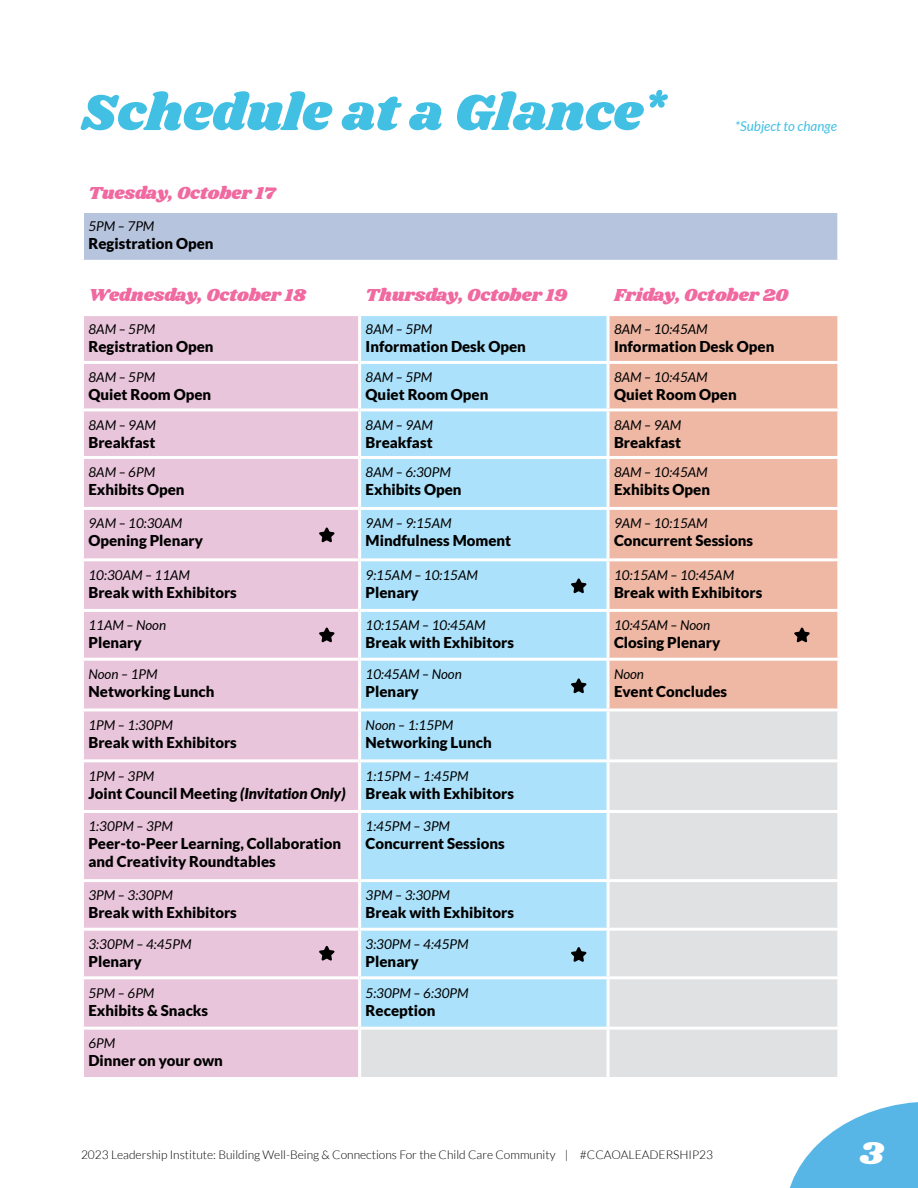
<style>
.page{position:relative;width:918px;height:1188px;background:#fff}
.page>*{position:absolute;margin:0;border:0;box-sizing:border-box;transform-origin:0 0}
.t1{font:52.5px "Shrikhand";color:#41c0e4}
.t2{font:33px "Shrikhand";color:#fff}
.t3{font:18px "Shrikhand";color:#f069a0}
.t4{font:900 15px/18px "Lato";color:#000}
.t5{font:italic 13.5px "Lato";color:#000}
.t6{font:italic 13.5px "Lato";color:#41c0e4}
.t7{font:300 12px "Lato";color:#000}
.s1{font-style:italic}
</style>
<div class="page">
<svg style="left:789px;top:1102px;width:129px;height:86px"></svg>
<div style="left:84px;top:316px;width:274px;height:92px;background:#e9c5db"></div>
<div style="left:361px;top:316px;width:246px;height:392px;background:#abe1fa"></div>
<div style="left:610px;top:316px;width:227px;height:392px;background:#eeb8a5"></div>
<div style="left:84px;top:411px;width:274px;height:666px;background:#e9c5db"></div>
<svg style="left:361px;top:711px;width:476px;height:366px;background:#c8e1ec"></svg>
<hr style="left:607px;top:711px;width:3px;height:48px;background:#fff">
<hr style="left:607px;top:762px;width:3px;height:48px;background:#fff">
<hr style="left:607px;top:813px;width:3px;height:66px;background:#fff">
<hr style="left:607px;top:882px;width:3px;height:46px;background:#fff">
<hr style="left:607px;top:931px;width:3px;height:45px;background:#fff">
<hr style="left:607px;top:979px;width:3px;height:48px;background:#fff">
<hr style="left:607px;top:1030px;width:3px;height:47px;background:#fff">
<hr style="left:81px;top:361px;width:279px;height:3px;background:#fff">
<hr style="left:360px;top:361px;width:248px;height:3px;background:#fff">
<hr style="left:608px;top:361px;width:232px;height:3px;background:#fff">
<hr style="left:360px;top:408px;width:248px;height:3px;background:#fff">
<hr style="left:608px;top:408px;width:232px;height:3px;background:#fff">
<hr style="left:81px;top:456px;width:279px;height:3px;background:#fff">
<hr style="left:360px;top:456px;width:248px;height:3px;background:#fff">
<hr style="left:608px;top:456px;width:232px;height:3px;background:#fff">
<hr style="left:81px;top:507px;width:279px;height:3px;background:#fff">
<hr style="left:360px;top:507px;width:248px;height:3px;background:#fff">
<hr style="left:608px;top:507px;width:232px;height:3px;background:#fff">
<hr style="left:360px;top:558px;width:248px;height:3px;background:#fff">
<hr style="left:81px;top:558px;width:279px;height:3px;background:#fff">
<hr style="left:608px;top:558px;width:232px;height:3px;background:#fff">
<hr style="left:81px;top:609px;width:279px;height:3px;background:#fff">
<hr style="left:360px;top:609px;width:248px;height:3px;background:#fff">
<hr style="left:608px;top:609px;width:232px;height:3px;background:#fff">
<hr style="left:81px;top:658px;width:279px;height:3px;background:#fff">
<hr style="left:360px;top:658px;width:248px;height:3px;background:#fff">
<hr style="left:608px;top:658px;width:232px;height:3px;background:#fff">
<hr style="left:81px;top:708px;width:279px;height:3px;background:#fff">
<hr style="left:81px;top:759px;width:279px;height:3px;background:#fff">
<hr style="left:360px;top:759px;width:248px;height:3px;background:#fff">
<hr style="left:608px;top:759px;width:232px;height:3px;background:#fff">
<hr style="left:81px;top:810px;width:279px;height:3px;background:#fff">
<hr style="left:360px;top:810px;width:248px;height:3px;background:#fff">
<hr style="left:81px;top:928px;width:279px;height:3px;background:#fff">
<hr style="left:360px;top:928px;width:248px;height:3px;background:#fff">
<hr style="left:608px;top:928px;width:232px;height:3px;background:#fff">
<hr style="left:360px;top:976px;width:248px;height:3px;background:#fff">
<hr style="left:608px;top:810px;width:232px;height:3px;background:#fff">
<hr style="left:81px;top:879px;width:279px;height:3px;background:#fff">
<hr style="left:360px;top:879px;width:248px;height:3px;background:#fff">
<hr style="left:608px;top:879px;width:232px;height:3px;background:#fff">
<hr style="left:81px;top:976px;width:279px;height:3px;background:#fff">
<hr style="left:608px;top:976px;width:232px;height:3px;background:#fff">
<hr style="left:81px;top:1027px;width:279px;height:3px;background:#fff">
<hr style="left:360px;top:1027px;width:248px;height:3px;background:#fff">
<hr style="left:608px;top:1027px;width:232px;height:3px;background:#fff">
<div style="left:82px;top:212px;width:757px;height:49px;background:#b7c4de"></div>
<hr style="left:81px;top:210px;width:759px;height:3px;background:#fff">
<hr style="left:81px;top:213px;width:3px;height:47px;background:#fff">
<hr style="left:837px;top:213px;width:3px;height:47px;background:#fff">
<hr style="left:81px;top:260px;width:759px;height:3px;background:#fff">
<svg style="left:794px;top:627px;width:16px;height:15px"></svg>
<svg style="left:319px;top:527px;width:16px;height:15px"></svg>
<svg style="left:319px;top:627px;width:16px;height:15px"></svg>
<svg style="left:571px;top:947px;width:15px;height:15px"></svg>
<svg style="left:319px;top:946px;width:16px;height:15px"></svg>
<svg style="left:571px;top:678px;width:15px;height:15px"></svg>
<svg style="left:571px;top:578px;width:15px;height:15px"></svg>
<h1 class="t1" style="left:81px;top:76px;width:585px">Schedule at a Glance*</h1>
<p class="t3" style="left:88px;top:180px;width:188px">Tuesday, October 17</p>
<p class="t5" style="left:88px;top:219px;width:67px">5PM – 7PM</p>
<p class="t4" style="left:88px;top:235px;width:127px">Registration Open</p>
<p class="t6" style="left:735px;top:119px;width:103px">*Subject to change</p>
<p class="t3" style="left:88px;top:283px;width:219px">Wednesday, October 18</p>
<p class="t3" style="left:366px;top:283px;width:203px">Thursday, October 19</p>
<p class="t3" style="left:614px;top:283px;width:176px">Friday, October 20</p>
<p class="t5" style="left:88px;top:322px;width:68px">8AM – 5PM</p>
<p class="t4" style="left:88px;top:338px;width:127px">Registration Open</p>
<p class="t5" style="left:366px;top:322px;width:68px">8AM – 5PM</p>
<p class="t4" style="left:366px;top:338px;width:162px">Information Desk Open</p>
<p class="t5" style="left:614px;top:322px;width:95px">8AM – 10:45AM</p>
<p class="t4" style="left:614px;top:338px;width:162px">Information Desk Open</p>
<p class="t5" style="left:88px;top:370px;width:68px">8AM – 5PM</p>
<p class="t4" style="left:88px;top:385px;width:124px">Quiet Room Open</p>
<p class="t5" style="left:366px;top:370px;width:68px">8AM – 5PM</p>
<p class="t4" style="left:366px;top:385px;width:124px">Quiet Room Open</p>
<p class="t5" style="left:614px;top:370px;width:95px">8AM – 10:45AM</p>
<p class="t4" style="left:614px;top:385px;width:124px">Quiet Room Open</p>
<p class="t5" style="left:88px;top:417px;width:69px">8AM – 9AM</p>
<p class="t4" style="left:88px;top:433px;width:69px">Breakfast</p>
<p class="t5" style="left:366px;top:417px;width:69px">8AM – 9AM</p>
<p class="t4" style="left:366px;top:433px;width:69px">Breakfast</p>
<p class="t5" style="left:614px;top:417px;width:69px">8AM – 9AM</p>
<p class="t4" style="left:614px;top:433px;width:69px">Breakfast</p>
<p class="t5" style="left:88px;top:465px;width:68px">8AM – 6PM</p>
<p class="t4" style="left:88px;top:481px;width:98px">Exhibits Open</p>
<p class="t5" style="left:366px;top:465px;width:87px">8AM – 6:30PM</p>
<p class="t4" style="left:366px;top:481px;width:98px">Exhibits Open</p>
<p class="t5" style="left:614px;top:465px;width:95px">8AM – 10:45AM</p>
<p class="t4" style="left:614px;top:481px;width:98px">Exhibits Open</p>
<p class="t5" style="left:88px;top:516px;width:95px">9AM – 10:30AM</p>
<p class="t4" style="left:88px;top:531px;width:116px">Opening Plenary</p>
<p class="t5" style="left:366px;top:516px;width:87px">9AM – 9:15AM</p>
<p class="t4" style="left:366px;top:531px;width:147px">Mindfulness Moment</p>
<p class="t5" style="left:614px;top:516px;width:95px">9AM – 10:15AM</p>
<p class="t4" style="left:614px;top:531px;width:141px">Concurrent Sessions</p>
<p class="t5" style="left:88px;top:567px;width:103px">10:30AM – 11AM</p>
<p class="t4" style="left:88px;top:583px;width:150px">Break with Exhibitors</p>
<p class="t5" style="left:366px;top:567px;width:114px">9:15AM – 10:15AM</p>
<p class="t4" style="left:366px;top:583px;width:55px">Plenary</p>
<p class="t5" style="left:614px;top:567px;width:122px">10:15AM – 10:45AM</p>
<p class="t4" style="left:614px;top:583px;width:150px">Break with Exhibitors</p>
<p class="t5" style="left:88px;top:618px;width:79px">11AM – Noon</p>
<p class="t4" style="left:88px;top:633px;width:55px">Plenary</p>
<p class="t5" style="left:366px;top:618px;width:122px">10:15AM – 10:45AM</p>
<p class="t4" style="left:366px;top:633px;width:150px">Break with Exhibitors</p>
<p class="t5" style="left:614px;top:618px;width:98px">10:45AM – Noon</p>
<p class="t4" style="left:614px;top:633px;width:108px">Closing Plenary</p>
<p class="t5" style="left:88px;top:667px;width:71px">Noon – 1PM</p>
<p class="t4" style="left:88px;top:682px;width:128px">Networking Lunch</p>
<p class="t5" style="left:366px;top:667px;width:98px">10:45AM – Noon</p>
<p class="t4" style="left:366px;top:682px;width:55px">Plenary</p>
<p class="t5" style="left:614px;top:667px;width:32px">Noon</p>
<p class="t4" style="left:614px;top:682px;width:115px">Event Concludes</p>
<p class="t5" style="left:88px;top:717px;width:86px">1PM – 1:30PM</p>
<p class="t4" style="left:88px;top:733px;width:150px">Break with Exhibitors</p>
<p class="t5" style="left:366px;top:717px;width:89px">Noon – 1:15PM</p>
<p class="t4" style="left:366px;top:733px;width:128px">Networking Lunch</p>
<p class="t5" style="left:88px;top:768px;width:67px">1PM – 3PM</p>
<p class="t4" style="left:88px;top:784px;width:258px">Joint Council Meeting <span class="s1">(Invitation Only)</span></p>
<p class="t5" style="left:366px;top:768px;width:104px">1:15PM – 1:45PM</p>
<p class="t4" style="left:366px;top:784px;width:150px">Break with Exhibitors</p>
<p class="t5" style="left:88px;top:819px;width:86px">1:30PM – 3PM</p>
<p class="t4" style="left:88px;top:835px;width:254px">Peer-to-Peer Learning, Collaboration and Creativity Roundtables</p>
<p class="t5" style="left:366px;top:819px;width:86px">1:45PM – 3PM</p>
<p class="t4" style="left:366px;top:835px;width:141px">Concurrent Sessions</p>
<p class="t5" style="left:88px;top:888px;width:86px">3PM – 3:30PM</p>
<p class="t4" style="left:88px;top:904px;width:150px">Break with Exhibitors</p>
<p class="t5" style="left:366px;top:888px;width:86px">3PM – 3:30PM</p>
<p class="t4" style="left:366px;top:904px;width:150px">Break with Exhibitors</p>
<p class="t5" style="left:88px;top:937px;width:104px">3:30PM – 4:45PM</p>
<p class="t4" style="left:88px;top:952px;width:55px">Plenary</p>
<p class="t5" style="left:366px;top:937px;width:104px">3:30PM – 4:45PM</p>
<p class="t4" style="left:366px;top:952px;width:55px">Plenary</p>
<p class="t5" style="left:88px;top:985px;width:67px">5PM – 6PM</p>
<p class="t4" style="left:88px;top:1001px;width:121px">Exhibits &amp; Snacks</p>
<p class="t5" style="left:366px;top:985px;width:104px">5:30PM – 6:30PM</p>
<p class="t4" style="left:366px;top:1001px;width:71px">Reception</p>
<p class="t5" style="left:88px;top:1036px;width:28px">6PM</p>
<p class="t4" style="left:88px;top:1051px;width:136px">Dinner on your own</p>
<p class="t7" style="left:81px;top:1148px;width:634px">2023 Leadership Institute: Building Well-Being &amp; Connections For the Child Care Community | #CCAOALEADERSHIP23</p>
<h2 class="t2" style="left:860px;top:1130px;width:25px">3</h2>
</div>
